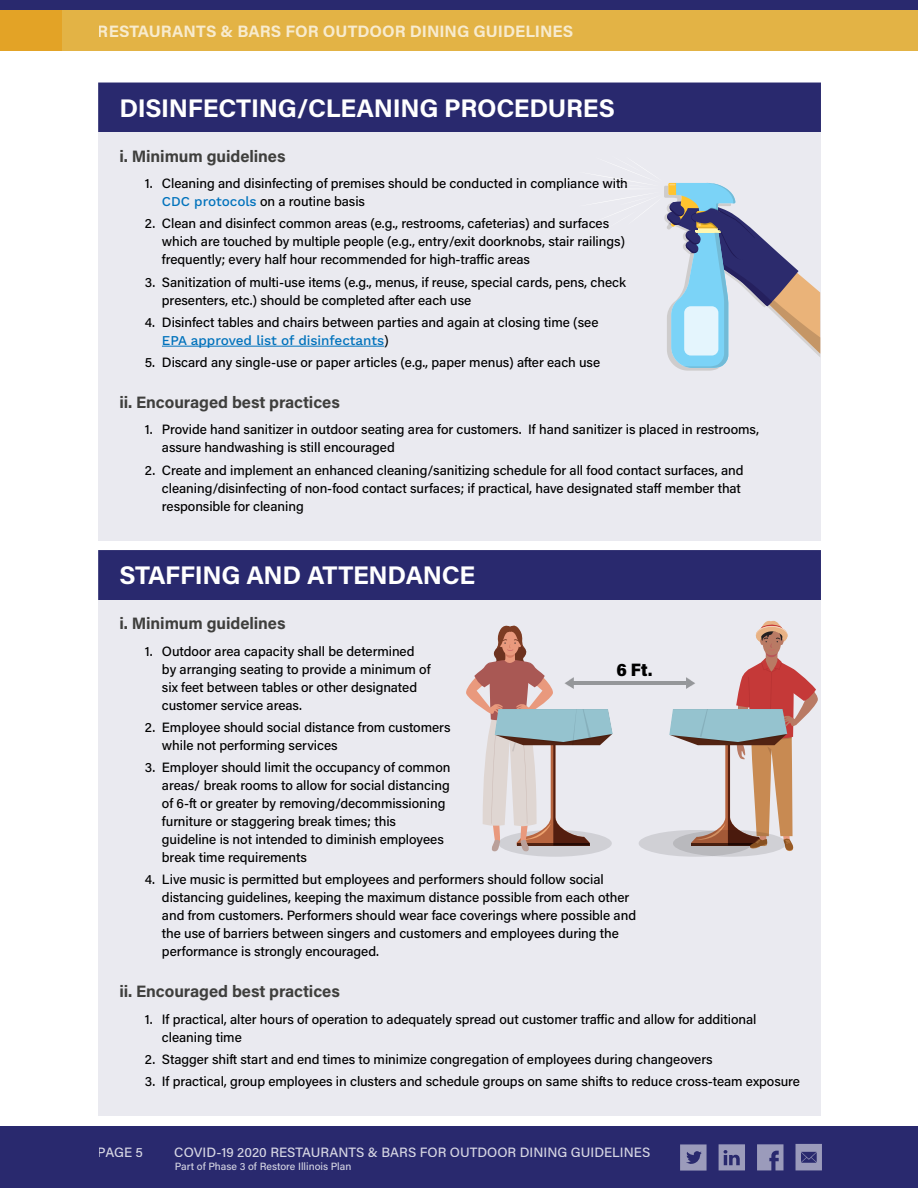
<style>
.page{position:relative;width:918px;height:1188px;background:#fff}
.page>*{position:absolute;margin:0;border:0;box-sizing:border-box;transform-origin:0 0}
.t1{font:700 25.5px "Acumin Pro";letter-spacing:-.01em;color:#fff}
.t2{font:700 16.5px "Acumin Pro";letter-spacing:-.005em;color:#3f3f3d}
.t3{font:700 16.5px "Acumin Pro";color:#fff}
.t4{font:500 13.5px/18px "Acumin Pro";letter-spacing:-.005em;color:#000}
.t5{font:500 13.5px "Acumin Pro";letter-spacing:.005em;color:#fff}
.t6{font:500 13.5px "Work Sans";letter-spacing:-.005em;color:#0072bc}
.t7{font:500 10.5px "Acumin Pro";color:#fff}
.s1{font-family:"Work Sans";color:#0072bc}
.s2{font-family:"Acumin Pro";color:#000}
</style>
<div class="page">
<div style="left:98px;top:83px;width:723px;height:51px;background:#29296e"></div>
<div style="left:98px;top:132px;width:723px;height:34px;background:#eaeaf0"></div>
<div style="left:98px;top:165px;width:723px;height:53px;background:#eaeaf0"></div>
<div style="left:98px;top:206px;width:723px;height:70px;background:#eaeaf0"></div>
<div style="left:98px;top:264px;width:723px;height:53px;background:#eaeaf0"></div>
<div style="left:98px;top:304px;width:723px;height:53px;background:#eaeaf0"></div>
<div style="left:98px;top:349px;width:723px;height:63px;background:#eaeaf0"></div>
<div style="left:98px;top:412px;width:723px;height:52px;background:#eaeaf0"></div>
<div style="left:98px;top:452px;width:723px;height:89px;background:#eaeaf0"></div>
<div style="left:98px;top:550px;width:723px;height:51px;background:#29296e"></div>
<div style="left:98px;top:600px;width:723px;height:33px;background:#eaeaf0"></div>
<div style="left:98px;top:633px;width:723px;height:89px;background:#eaeaf0"></div>
<div style="left:98px;top:709px;width:723px;height:53px;background:#eaeaf0"></div>
<div style="left:98px;top:749px;width:723px;height:125px;background:#eaeaf0"></div>
<div style="left:98px;top:862px;width:723px;height:106px;background:#eaeaf0"></div>
<div style="left:98px;top:968px;width:723px;height:33px;background:#eaeaf0"></div>
<div style="left:98px;top:1001px;width:723px;height:53px;background:#eaeaf0"></div>
<div style="left:98px;top:1041px;width:723px;height:35px;background:#eaeaf0"></div>
<div style="left:98px;top:1063px;width:723px;height:53px;background:#eaeaf0"></div>
<hr style="left:162px;top:346px;width:222px;height:1px;background:#0072bc">
<svg style="left:603px;top:166px;width:217px;height:205px"></svg>
<div style="left:498px;top:830px;width:114px;height:26px;background:#d0d0d5;border-radius:50%"></div>
<div style="left:639px;top:830px;width:113px;height:26px;background:#d0d0d5;border-radius:50%"></div>
<svg style="left:673px;top:830px;width:113px;height:26px"></svg>
<hr style="left:574px;top:682px;width:112px;height:3px;background:#95979a">
<svg style="left:669px;top:620px;width:149px;height:232px"></svg>
<div style="left:0;top:0;width:918px;height:10px;background:#29296e"></div>
<div style="left:0;top:10px;width:918px;height:41px;background:#e3b345"></div>
<div style="left:0;top:10px;width:61px;height:41px;background:#e3a326"></div>
<div style="left:0;top:1127px;width:918px;height:61px;background:#29296e"></div>
<svg style="left:680px;top:1144px;width:27px;height:27px"></svg>
<svg style="left:757px;top:1144px;width:26px;height:26px"></svg>
<svg style="left:719px;top:1144px;width:26px;height:26px"></svg>
<svg style="left:796px;top:1144px;width:26px;height:26px"></svg>
<svg style="left:466px;top:625px;width:186px;height:227px"></svg>
<p class="t3" style="left:98px;top:19px;width:477px">RESTAURANTS &amp; BARS FOR OUTDOOR DINING GUIDELINES</p>
<h1 class="t1" style="left:119px;top:90px;width:497px">DISINFECTING/CLEANING PROCEDURES</h1>
<p class="t2" style="left:119px;top:144px;width:168px">i. Minimum guidelines</p>
<p class="t4" style="left:162px;top:174px;width:468px;text-indent:-17px">1. Cleaning and disinfecting of premises should be conducted in compliance with<br><span class="s1">CDC protocols</span> on a routine basis</p>
<p class="t4" style="left:162px;top:214px;width:465px;text-indent:-17px">2. Clean and disinfect common areas (e.g., restrooms, cafeterias) and surfaces which are touched by multiple people (e.g., entry/exit doorknobs, stair railings) frequently; every half hour recommended for high-traffic areas</p>
<p class="t4" style="left:162px;top:272px;width:466px;text-indent:-17px">3. Sanitization of multi-use items (e.g., menus, if reuse, special cards, pens, check presenters, etc.) should be completed after each use</p>
<p class="t4" style="left:145px;top:313px;width:455px">4. Disinfect tables and chairs between parties and again at closing time (see</p>
<p class="t6" style="left:162px;top:332px;width:228px">EPA approved list of disinfectants<span class="s2">)</span></p>
<p class="t4" style="left:145px;top:353px;width:457px">5. Discard any single-use or paper articles (e.g., paper menus) after each use</p>
<p class="t2" style="left:119px;top:390px;width:222px">ii. Encouraged best practices</p>
<p class="t4" style="left:162px;top:420px;width:599px;text-indent:-17px">1. Provide hand sanitizer in outdoor seating area for customers. If hand sanitizer is placed in restrooms, assure handwashing is still encouraged</p>
<p class="t4" style="left:162px;top:460px;width:583px;text-indent:-17px">2. Create and implement an enhanced cleaning/sanitizing schedule for all food contact surfaces, and cleaning/disinfecting of non-food contact surfaces; if practical, have designated staff member that responsible for cleaning</p>
<h1 class="t1" style="left:119px;top:557px;width:357px">STAFFING AND ATTENDANCE</h1>
<p class="t2" style="left:119px;top:612px;width:168px">i. Minimum guidelines</p>
<p class="t4" style="left:162px;top:641px;width:270px;text-indent:-17px">1. Outdoor area capacity shall be determined by arranging seating to provide a minimum of six feet between tables or other designated customer service areas.</p>
<p class="t4" style="left:162px;top:718px;width:290px;text-indent:-17px">2. Employee should social distance from customers while not performing services</p>
<p class="t4" style="left:162px;top:758px;width:290px;text-indent:-17px">3. Employer should limit the occupancy of common areas/ break rooms to allow for social distancing of 6-ft or greater by removing/decommissioning furniture or staggering break times; this guideline is not intended to diminish employees break time requirements</p>
<p class="t4" style="left:162px;top:870px;width:476px;text-indent:-17px">4. Live music is permitted but employees and performers should follow social distancing guidelines, keeping the maximum distance possible from each other and from customers. Performers should wear face coverings where possible and the use of barriers between singers and customers and employees during the performance is strongly encouraged.</p>
<p class="t2" style="left:119px;top:980px;width:222px">ii. Encouraged best practices</p>
<p class="t4" style="left:162px;top:1009px;width:596px;text-indent:-17px">1. If practical, alter hours of operation to adequately spread out customer traffic and allow for additional cleaning time</p>
<p class="t4" style="left:145px;top:1050px;width:569px">2. Stagger shift start and end times to minimize congregation of employees during changeovers</p>
<p class="t4" style="left:145px;top:1072px;width:657px">3. If practical, group employees in clusters and schedule groups on same shifts to reduce cross-team exposure</p>
<p class="t5" style="left:98px;top:1143px;width:47px">PAGE 5</p>
<p class="t5" style="left:174px;top:1143px;width:477px">COVID-19 2020 RESTAURANTS &amp; BARS FOR OUTDOOR DINING GUIDELINES</p>
<p class="t7" style="left:175px;top:1159px;width:178px">Part of Phase 3 of Restore Illinois Plan</p>
</div>
